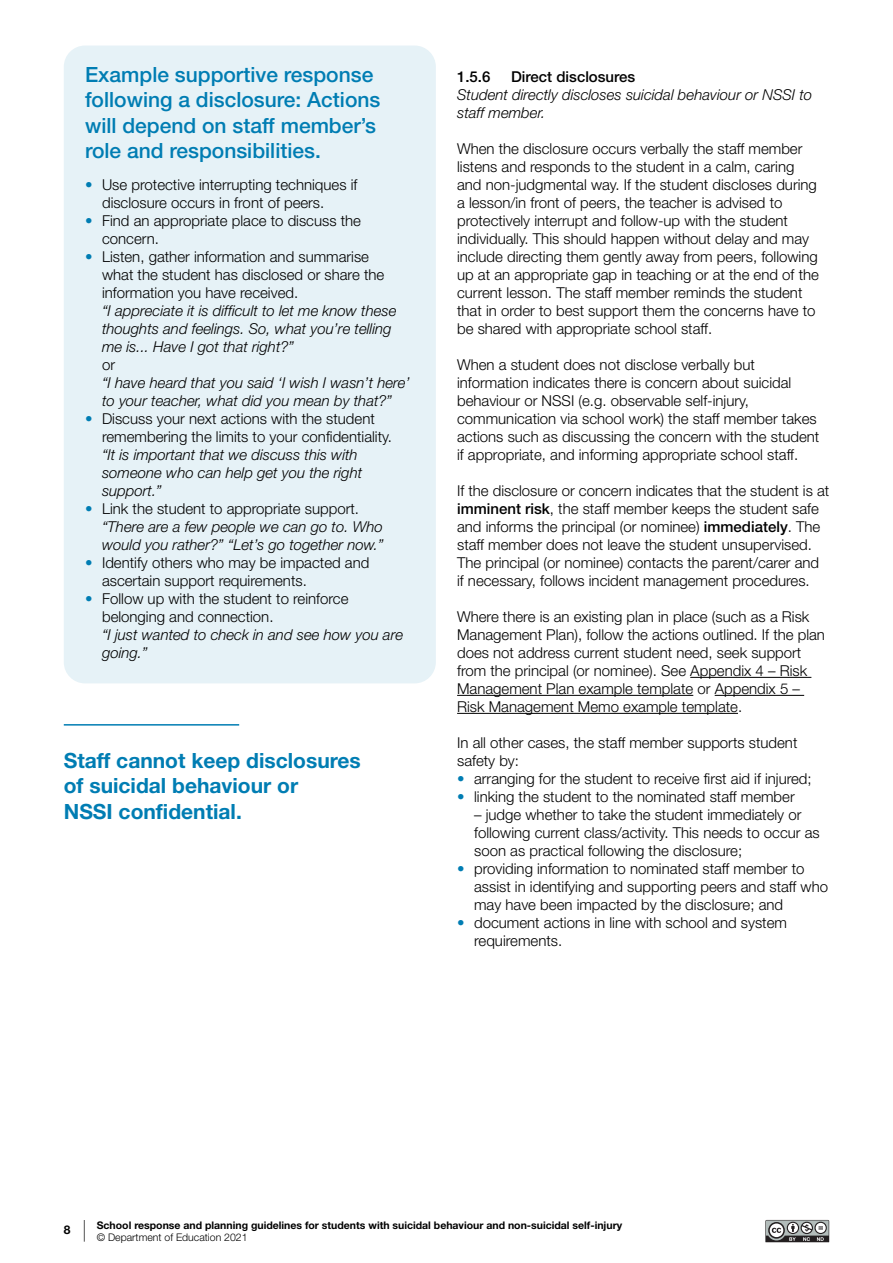
<style>
.page{position:relative;width:893px;height:1263px;background:#fff}
.page>*{position:absolute;margin:0;border:0;box-sizing:border-box;transform-origin:0 0}
.Heading_1__Highlight{font:500 21px/25.5px "Helvetica Neue LT Std";color:#007db3}
.Section_pull_quote{font:700 21px/25.2px "Helvetica Neue LT Std";color:#007db3}
.Body_Copy{font:300 15px/18px "Helvetica Neue LT Std";color:#000}
.Bullet_List__Highlight{font:300 15px/18px "Helvetica Neue LT Std";color:#000}
.Bullet_List{font:300 15px/18px "Helvetica Neue LT Std";color:#000}
.Bullet_List__Highlight-2{font:italic 300 15px/18px "Helvetica Neue LT Std";color:#000}
.Body_Copy-2{font:italic 300 15px/18px "Helvetica Neue LT Std";color:#000}
.Body_Copy__no_space{font:300 15px/18px "Helvetica Neue LT Std";color:#000}
.Heading_2{font:500 15px "Helvetica Neue LT Std";color:#000}
.t1{font:700 10.5px/12.6px "Helvetica Neue LT Std";color:#000}
.s1{color:#007db3}
.s2{font-style:normal;color:#007db3}
.s3{font-style:normal}
.s4{font-style:italic}
.s5{font-weight:500}
.s6{font-size:12px}
.s7{font-size:21.6px}
.s8{font-weight:300}
</style>
<div class="page">
<div style="left:64px;top:46px;width:372px;height:637px;background:#e6f2f7;border-radius:21px"></div>
<hr style="left:64px;top:724px;width:175px;height:1px;background:#007db3">
<hr style="left:690px;top:677px;width:121px;height:1px;background:#000">
<hr style="left:457px;top:695px;width:236px;height:1px;background:#000">
<hr style="left:715px;top:695px;width:89px;height:1px;background:#000">
<hr style="left:457px;top:713px;width:281px;height:1px;background:#000">
<svg style="left:765px;top:1220px;width:64px;height:22px"></svg>
<h3 class="Heading_1__Highlight" style="left:85px;top:61px;width:297px">Example supportive response following a disclosure: Actions will depend on staff member’s role and responsibilities.</h3>
<p class="Bullet_List__Highlight" style="left:102px;top:175px;width:257px;text-indent:-17px"><span class="s1">•</span> Use protective interrupting techniques if disclosure occurs in front of peers.</p>
<p class="Bullet_List__Highlight" style="left:102px;top:211px;width:260px;text-indent:-17px"><span class="s1">•</span> Find an appropriate place to discuss the concern.</p>
<p class="Bullet_List__Highlight-2" style="left:102px;top:247px;width:309px;text-indent:-17px"><span class="s2">•</span> <span class="s3">Listen, gather information and summarise<br>what the student has disclosed or share the information you have received.<br></span>“I appreciate it is difficult to let me know these thoughts and feelings. So, what you’re telling me is... Have I got that right?”<br><span class="s3">or<br></span>“I have heard that you said ‘I wish I wasn’t here’ to your teacher, what did you mean by that?”</p>
<p class="Bullet_List__Highlight" style="left:102px;top:409px;width:291px;text-indent:-17px"><span class="s1">•</span> Discuss your next actions with the student remembering the limits to your confidentiality. <span class="s4">“It is important that we discuss this with someone who can help get you the right support.”</span></p>
<p class="Bullet_List__Highlight-2" style="left:102px;top:499px;width:283px;text-indent:-17px"><span class="s2">•</span> <span class="s3">Link the student to appropriate support. </span>“There are a few people we can go to. Who would you rather?” “Let’s go together now.”</p>
<p class="Bullet_List__Highlight" style="left:102px;top:553px;width:269px;text-indent:-17px"><span class="s1">•</span> Identify others who may be impacted and ascertain support requirements.</p>
<p class="Bullet_List__Highlight" style="left:102px;top:589px;width:303px;text-indent:-17px"><span class="s1">•</span> Follow up with the student to reinforce belonging and connection.<br><span class="s4">“I just wanted to check in and see how you are going.”</span></p>
<p class="Section_pull_quote" style="left:64px;top:747px;width:299px">Staff cannot keep disclosures of suicidal behaviour or<br>NSSI confidential.</p>
<h4 class="Heading_2" style="left:457px;top:67px;width:35px">1.5.6</h4>
<h4 class="Heading_2" style="left:511px;top:67px;width:126px">Direct disclosures</h4>
<p class="Body_Copy-2" style="left:457px;top:85px;width:357px">Student directly discloses suicidal behaviour or NSSI to staff member.</p>
<p class="Body_Copy" style="left:457px;top:139px;width:363px">When the disclosure occurs verbally the staff member listens and responds to the student in a calm, caring and non‑judgmental way. If the student discloses during a lesson/in front of peers, the teacher is advised to protectively interrupt and follow‑up with the student individually. This should happen without delay and may include directing them gently away from peers, following up at an appropriate gap in teaching or at the end of the current lesson. The staff member reminds the student that in order to best support them the concerns have to be shared with appropriate school staff.</p>
<p class="Body_Copy" style="left:457px;top:355px;width:364px">When a student does not disclose verbally but information indicates there is concern about suicidal behaviour or NSSI (e.g. observable self‑injury, communication via school work) the staff member takes actions such as discussing the concern with the student if appropriate, and informing appropriate school staff.</p>
<p class="Body_Copy" style="left:457px;top:481px;width:374px">If the disclosure or concern indicates that the student is at <span class="s5">imminent risk</span>, the staff member keeps the student safe and informs the principal (or nominee) <span class="s5">immediately</span>. The staff member does not leave the student unsupervised.<br>The principal (or nominee) contacts the parent/carer and if necessary, follows incident management procedures.</p>
<p class="Body_Copy" style="left:457px;top:607px;width:369px">Where there is an existing plan in place (such as a Risk Management Plan), follow the actions outlined. If the plan does not address current student need, seek support from the principal (or nominee). See Appendix 4 – Risk Management Plan example template or Appendix 5 – Risk Management Memo example template.</p>
<p class="Body_Copy__no_space" style="left:457px;top:733px;width:342px">In all other cases, the staff member supports student safety by:</p>
<p class="Bullet_List" style="left:457px;top:769px;width:356px"><span class="s1">•</span> arranging for the student to receive first aid if injured;</p>
<p class="Bullet_List" style="left:457px;top:787px;width:339px"><span class="s1">•</span> linking the student to the nominated staff member</p>
<p class="Bullet_List" style="left:474px;top:805px;width:347px">– judge whether to take the student immediately or following current class/activity. This needs to occur as soon as practical following the disclosure;</p>
<p class="Bullet_List" style="left:474px;top:859px;width:355px;text-indent:-17px"><span class="s1">•</span> providing information to nominated staff member to assist in identifying and supporting peers and staff who may have been impacted by the disclosure; and</p>
<p class="Bullet_List" style="left:474px;top:913px;width:314px;text-indent:-17px"><span class="s1">•</span> document actions in line with school and system requirements.</p>
<p class="t1" style="left:97px;top:1218px;width:527px;text-indent:-33px"><span class="s6">8</span> <span class="s7">|</span> School response and planning guidelines for students with suicidal behaviour and non-suicidal self-injury <span class="s8">© Department of Education 2021</span></p>
</div>
